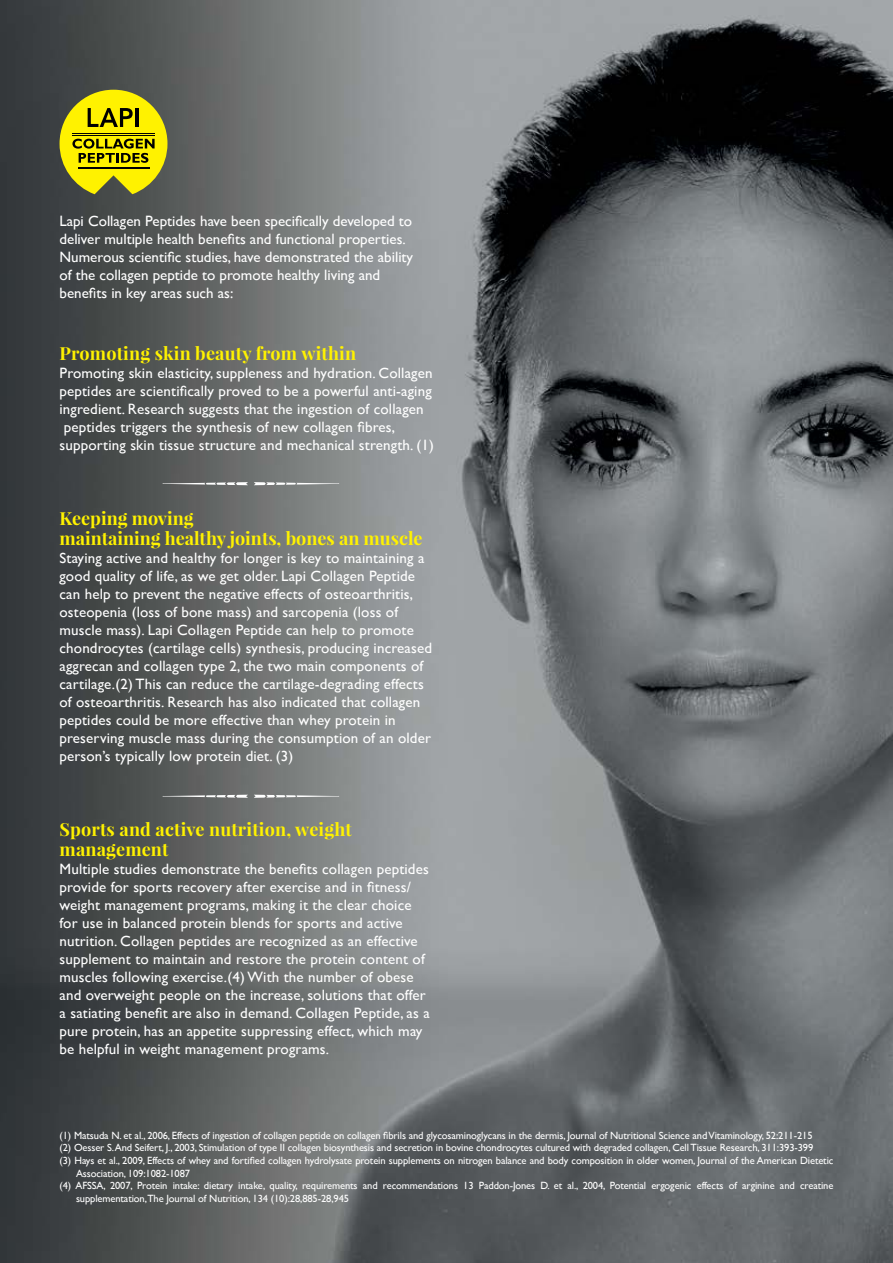
<style>
.page{position:relative;width:893px;height:1263px;background:#fff}
.page>*{position:absolute;margin:0;border:0;box-sizing:border-box;transform-origin:0 0}
.t1{font:700 18px/19.5px "Playfair Display";letter-spacing:.01em;color:#fff200}
.t2{font:15px/18px "Gill Sans";letter-spacing:.01em;color:#fff}
.t3{font:10.5px "Gill Sans";letter-spacing:-.01em;color:#fff}
</style>
<div class="page">
<img style="left:0;top:0;width:893px;height:1263px">
<svg style="left:162px;top:482px;width:86px;height:3px"></svg>
<svg style="left:254px;top:482px;width:85px;height:3px"></svg>
<svg style="left:162px;top:795px;width:86px;height:3px"></svg>
<svg style="left:254px;top:795px;width:85px;height:3px"></svg>
<svg style="left:60px;top:90px;width:107px;height:104px;background:#b9b211"></svg>
<hr style="left:135px;top:108px;width:4px;height:19px;background:#000">
<hr style="left:73px;top:134px;width:82px;height:1px;background:#000">
<hr style="left:73px;top:135px;width:82px;height:1px;background:#000">
<hr style="left:78px;top:168px;width:71px;height:1px;background:#000">
<hr style="left:78px;top:167px;width:71px;height:1px;background:#000">
<p class="t2" style="left:60px;top:212px;width:355px">Lapi Collagen Peptides have been specifically developed to deliver multiple health benefits and functional properties.<br>Numerous scientific studies, have demonstrated the ability of the collagen peptide to promote healthy living and benefits in key areas such as:</p>
<p class="t1" style="left:60px;top:343px;width:298px">Promoting skin beauty from within</p>
<p class="t2" style="left:60px;top:363px;width:376px">Promoting skin elasticity, suppleness and hydration. Collagen peptides are scientifically proved to be a powerful anti-aging ingredient. Research suggests that the ingestion of collagen peptides triggers the synthesis of new collagen fibres, supporting skin tissue structure and mechanical strength. (1)</p>
<p class="t1" style="left:60px;top:508px;width:365px">Keeping moving<br>maintaining healthy joints, bones an muscle</p>
<p class="t2" style="left:60px;top:548px;width:374px">Staying active and healthy for longer is key to maintaining a good quality of life, as we get older. Lapi Collagen Peptide can help to prevent the negative effects of osteoarthritis, osteopenia (loss of bone mass) and sarcopenia (loss of muscle mass). Lapi Collagen Peptide can help to promote chondrocytes (cartilage cells) synthesis, producing increased aggrecan and collagen type 2, the two main components of cartilage.(2) This can reduce the cartilage-degrading effects of osteoarthritis. Research has also indicated that collagen peptides could be more effective than whey protein in preserving muscle mass during the consumption of an older person’s typically low protein diet. (3)</p>
<p class="t1" style="left:60px;top:820px;width:294px">Sports and active nutrition, weight management</p>
<p class="t2" style="left:60px;top:859px;width:372px">Multiple studies demonstrate the benefits collagen peptides provide for sports recovery after exercise and in fitness/ weight management programs, making it the clear choice for use in balanced protein blends for sports and active nutrition. Collagen peptides are recognized as an effective supplement to maintain and restore the protein content of muscles following exercise.(4) With the number of obese and overweight people on the increase, solutions that offer a satiating benefit are also in demand. Collagen Peptide, as a pure protein, has an appetite suppressing effect, which may be helpful in weight management programs.</p>
<p class="t3" style="left:60px;top:1129px;width:754px">(1) Matsuda N. et al., 2006, Effects of ingestion of collagen peptide on collagen fibrils and glycosaminoglycans in the dermis, Journal of Nutritional Science and Vitaminology, 52:211-215</p>
<p class="t3" style="left:60px;top:1142px;width:755px">(2) Oesser S.And Seifert, J., 2003, Stimulation of type II collagen biosynthesis and secretion in bovine chondrocytes cultured with degraded collagen, Cell Tissue Research, 311:393-399</p>
<p class="t3" style="left:60px;top:1154px;width:775px">(3) Hays et al., 2009, Effects of whey and fortified collagen hydrolysate protein supplements on nitrogen balance and body composition in older women, Journal of the American Dietetic</p>
<p class="t3" style="left:76px;top:1167px;width:116px">Association, 109:1082-1087</p>
<p class="t3" style="left:60px;top:1179px;width:775px">(4) AFSSA, 2007, Protein intake: dietary intake, quality, requirements and recommendations 13 Paddon-Jones D. et al., 2004, Potential ergogenic effects of arginine and creatine</p>
<p class="t3" style="left:76px;top:1192px;width:275px">supplementation,The Journal of Nutrition, 134 (10):28,885-28,945</p>
</div>
